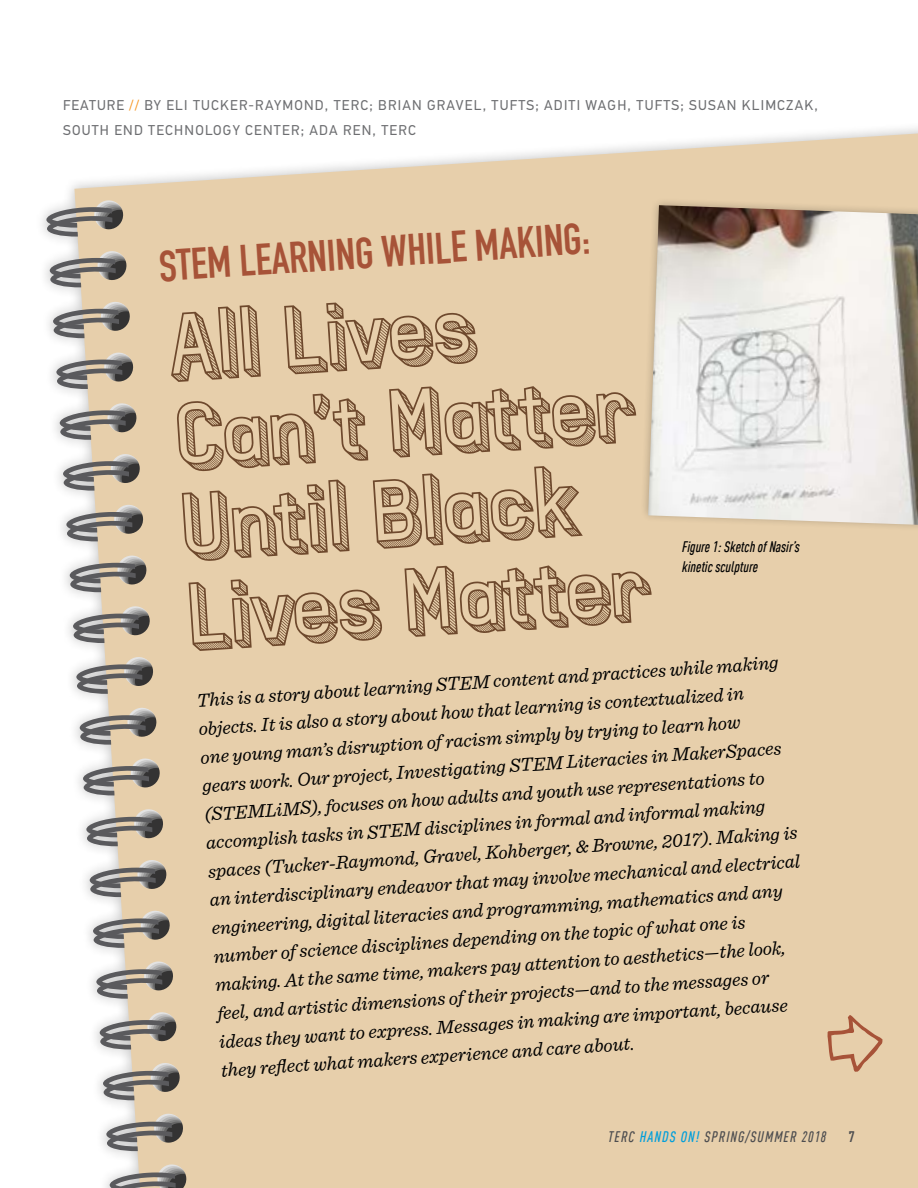
<style>
.page{position:relative;width:918px;height:1188px;background:#fff}
.page>*{position:absolute;margin:0;border:0;box-sizing:border-box;transform-origin:0 0}
.t1{font:87px/90.2px "Patrima Hatched Outline";color:#6e492d}
.t2{font:700 43.5px "DIN Condensed";color:#a75338}
.t3{font:italic 19.5px/28.5px "Sentinel";color:#000}
.t4{font:italic 500 condensed 15px/19.5px "DIN Offc";color:#000}
.t5{font:italic 500 condensed 15px "DIN Offc";letter-spacing:.075em;color:#4d4d4f}
.t6{font:700 condensed 15px "DIN Offc";color:#4d4d4f}
.t7{font:14.25px/25.5px "PF Din Text Pro";letter-spacing:.085em;color:#6d6e71}
.s1{color:#f7941e}
.s2{color:#009edb}
</style>
<div class="page">
<div style="left:74px;top:132px;width:844px;height:1056px;background:#e7cfab"></div>
<svg style="left:46px;top:207px;width:66px;height:30px;background:#9f9890"></svg>
<svg style="left:49px;top:258px;width:67px;height:30px;background:#9f9890"></svg>
<svg style="left:53px;top:309px;width:66px;height:29px;background:#9c968d"></svg>
<svg style="left:56px;top:360px;width:66px;height:29px;background:#9d978e"></svg>
<svg style="left:59px;top:410px;width:67px;height:30px;background:#9f9890"></svg>
<svg style="left:63px;top:461px;width:66px;height:30px;background:#9e988f"></svg>
<svg style="left:66px;top:512px;width:66px;height:30px;background:#9f9990"></svg>
<svg style="left:69px;top:563px;width:67px;height:29px;background:#9d968e"></svg>
<svg style="left:73px;top:614px;width:66px;height:29px;background:#9d968d"></svg>
<svg style="left:76px;top:664px;width:66px;height:30px;background:#9f9890"></svg>
<svg style="left:79px;top:715px;width:67px;height:30px;background:#9f9990"></svg>
<svg style="left:83px;top:766px;width:66px;height:30px;background:#9f988f"></svg>
<svg style="left:86px;top:817px;width:66px;height:29px;background:#9d978e"></svg>
<svg style="left:89px;top:868px;width:67px;height:29px;background:#9d978e"></svg>
<svg style="left:93px;top:918px;width:66px;height:30px;background:#9f988f"></svg>
<svg style="left:96px;top:969px;width:66px;height:30px;background:#9f9990"></svg>
<svg style="left:99px;top:1020px;width:67px;height:30px;background:#9f9990"></svg>
<svg style="left:103px;top:1071px;width:66px;height:29px;background:#9d968e"></svg>
<svg style="left:106px;top:1122px;width:66px;height:29px;background:#9e978e"></svg>
<svg style="left:109px;top:1172px;width:67px;height:16px"></svg>
<svg style="left:639px;top:196px;width:279px;height:337px;background:#e5cda9"></svg>
<img style="left:648px;top:205px;width:270px;height:320px">
<svg style="left:827px;top:1015px;width:56px;height:57px;background:#dab693"></svg>
<p class="t7" style="left:63px;top:92px;width:757px">FEATURE <span class="s1">//</span> BY ELI TUCKER-RAYMOND, TERC; BRIAN GRAVEL, TUFTS; ADITI WAGH, TUFTS; SUSAN KLIMCZAK,<br>SOUTH END TECHNOLOGY CENTER; ADA REN, TERC</p>
<h2 class="t2" style="left:157px;top:238px;width:433px;rotate:-4deg">STEM LEARNING WHILE MAKING:</h2>
<h1 class="t1" style="left:162px;top:304px;width:471px;rotate:-4deg">All Lives<br>Can’t Matter<br>Until Black<br>Lives Matter</h1>
<p class="t4" style="left:682px;top:537px;width:119px">Figure 1: Sketch of Nasir’s kinetic sculpture</p>
<p class="t3" style="left:194px;top:686px;width:594px;rotate:-4deg">This is a story about learning STEM content and practices while making objects. It is also a story about how that learning is contextualized in<br>one young man’s disruption of racism simply by trying to learn how<br>gears work. Our project, Investigating STEM Literacies in MakerSpaces (STEMLiMS), focuses on how adults and youth use representations to accomplish tasks in STEM disciplines in formal and informal making spaces (Tucker-Raymond, Gravel, Kohberger, &amp; Browne, 2017). Making is an interdisciplinary endeavor that may involve mechanical and electrical engineering, digital literacies and programming, mathematics and any number of science disciplines depending on the topic of what one is making. At the same time, makers pay attention to aesthetics—the look, feel, and artistic dimensions of their projects—and to the messages or ideas they want to express. Messages in making are important, because they refl ect what makers experience and care about.</p>
<p class="t5" style="left:608px;top:1128px;width:219px">TERC <span class="s2">HANDS ON!</span> SPRING/SUMMER 2018</p>
<p class="t6" style="left:849px;top:1128px;width:8px">7</p>
</div>
